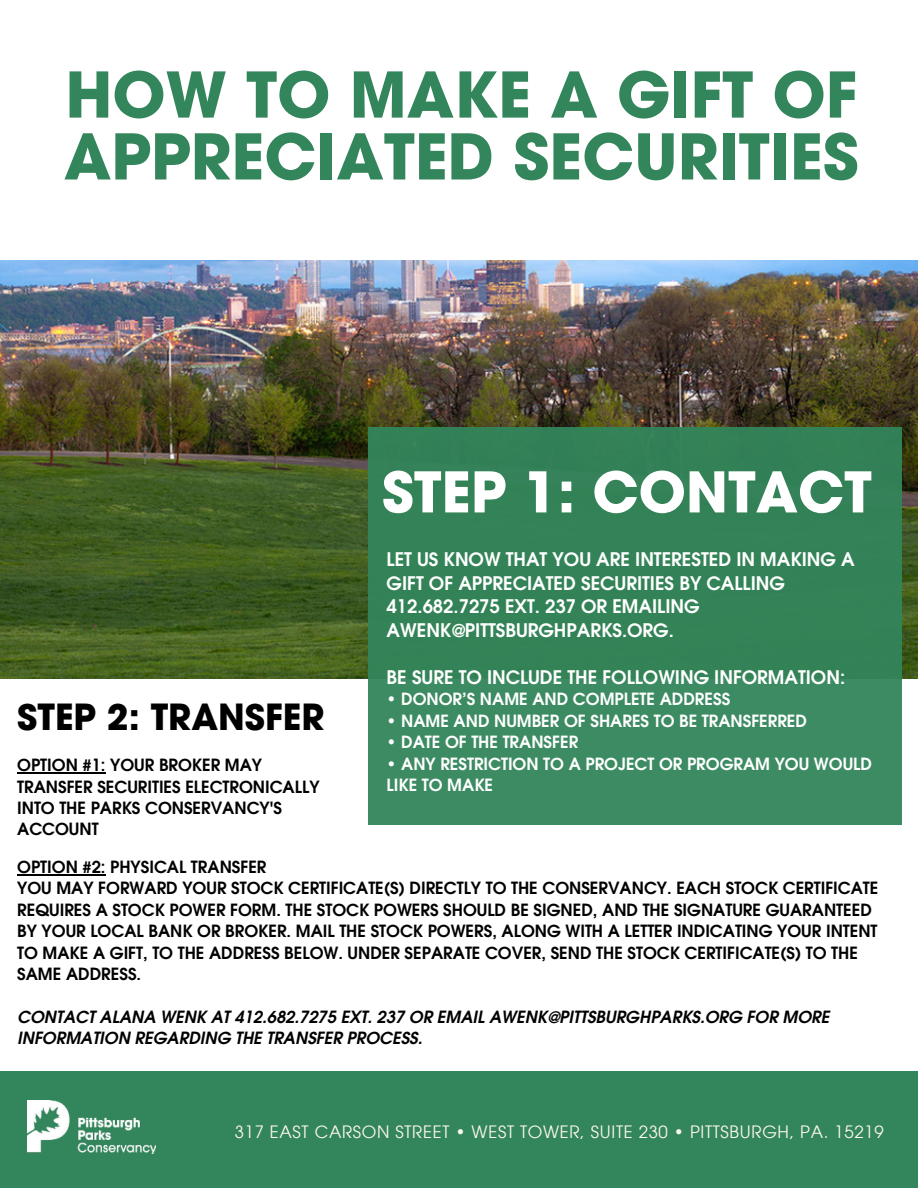
<style>
.page{position:relative;width:918px;height:1188px;background:#fff}
.page>*{position:absolute;margin:0;border:0;box-sizing:border-box;transform-origin:0 0}
.t1{font:700 62.4px/61.8px "Avant Garde";color:#33855b}
.t2{font:700 55.5px "Avant Garde";color:#fefffe}
.t3{font:700 35.25px "Avant Garde";color:#000}
.t4{font:600 18.45px/23.7px "Avant Garde";color:#fefffe}
.t5{font:16.8px "Avant Garde";letter-spacing:.04em;color:#fdf8f1}
.t6{font:600 16.5px/21.3px "Avant Garde";color:#000}
.t7{font:600 16.5px/21.3px "Avant Garde";color:#fefffe}
.t8{font:italic 600 16.5px/21.3px "Avant Garde";color:#000}
</style>
<div class="page">
<img style="left:0;top:260px;width:918px;height:419px">
<div style="left:368px;top:428px;width:533px;height:397px;background:#33855b"></div>
<div style="left:0;top:1071px;width:918px;height:117px;background:#33855b"></div>
<img style="left:28px;top:1101px;width:128px;height:53px">
<hr style="left:17px;top:874px;width:89px;height:1px;background:#000">
<hr style="left:17px;top:772px;width:89px;height:1px;background:#000">
<h1 class="t1" style="left:64px;top:63px;width:796px">HOW TO MAKE A GIFT OF<br>APPRECIATED SECURITIES</h1>
<h3 class="t3" style="left:17px;top:695px;width:309px">STEP 2: TRANSFER</h3>
<p class="t6" style="left:17px;top:754px;width:304px">OPTION #1: YOUR BROKER MAY<br>TRANSFER SECURITIES ELECTRONICALLY<br>INTO THE PARKS CONSERVANCY'S<br>ACCOUNT</p>
<h2 class="t2" style="left:382px;top:456px;width:491px">STEP 1: CONTACT</h2>
<p class="t4" style="left:387px;top:547px;width:470px">LET US KNOW THAT YOU ARE INTERESTED IN MAKING A GIFT OF APPRECIATED SECURITIES BY CALLING 412.682.7275 EXT. 237 OR EMAILING AWENK@PITTSBURGHPARKS.ORG.</p>
<p class="t4" style="left:387px;top:665px;width:460px">BE SURE TO INCLUDE THE FOLLOWING INFORMATION:</p>
<p class="t7" style="left:387px;top:688px;width:345px">• DONOR’S NAME AND COMPLETE ADDRESS</p>
<p class="t7" style="left:387px;top:710px;width:422px">• NAME AND NUMBER OF SHARES TO BE TRANSFERRED</p>
<p class="t7" style="left:387px;top:731px;width:193px">• DATE OF THE TRANSFER</p>
<p class="t7" style="left:387px;top:753px;width:487px">• ANY RESTRICTION TO A PROJECT OR PROGRAM YOU WOULD<br>LIKE TO MAKE</p>
<p class="t6" style="left:17px;top:856px;width:863px">OPTION #2: PHYSICAL TRANSFER<br>YOU MAY FORWARD YOUR STOCK CERTIFICATE(S) DIRECTLY TO THE CONSERVANCY. EACH STOCK CERTIFICATE REQUIRES A STOCK POWER FORM. THE STOCK POWERS SHOULD BE SIGNED, AND THE SIGNATURE GUARANTEED BY YOUR LOCAL BANK OR BROKER. MAIL THE STOCK POWERS, ALONG WITH A LETTER INDICATING YOUR INTENT TO MAKE A GIFT, TO THE ADDRESS BELOW. UNDER SEPARATE COVER, SEND THE STOCK CERTIFICATE(S) TO THE SAME ADDRESS.</p>
<p class="t8" style="left:17px;top:1006px;width:814px">CONTACT ALANA WENK AT 412.682.7275 EXT. 237 OR EMAIL AWENK@PITTSBURGHPARKS.ORG FOR MORE<br>INFORMATION REGARDING THE TRANSFER PROCESS.</p>
<p class="t5" style="left:235px;top:1122px;width:650px">317 EAST CARSON STREET • WEST TOWER, SUITE 230 • PITTSBURGH, PA. 15219</p>
</div>
